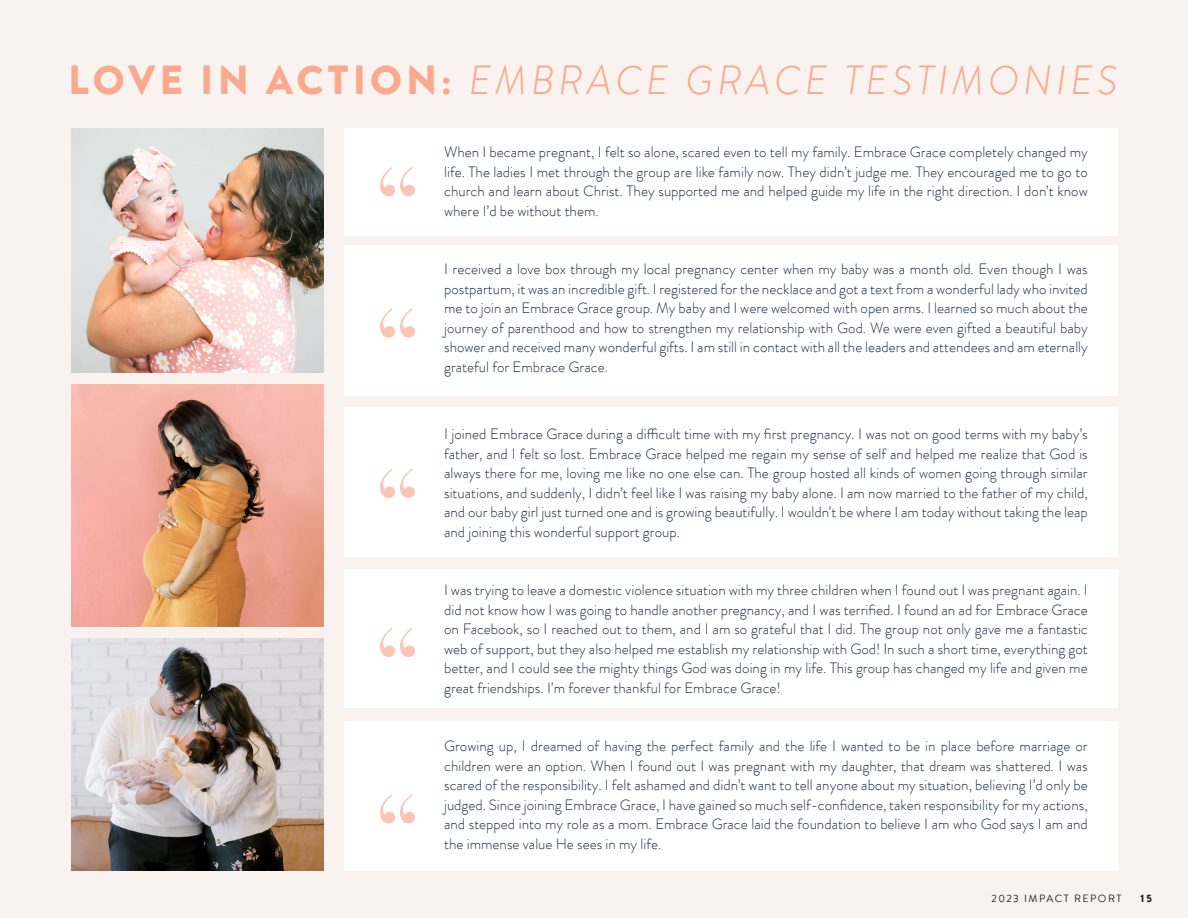
<style>
.page{position:relative;width:1188px;height:918px;background:#faf2ee}
.page>*{position:absolute;margin:0;border:0;box-sizing:border-box;transform-origin:0 0}
.t1{font:107.25px/141.3px "Didot";color:#f7a38a}
.t2{font:italic 300 40.5px "Brandon Grotesque";letter-spacing:.1em;color:#f8a98e}
.Paragraph_Style_3{font:300 15px/19.5px "Brandon Grotesque";color:#213146;text-align:justify}
.t3{font:10.5px "Brandon Grotesque";letter-spacing:.14em;color:#231f20}
.t4{font:900 10.5px "Brandon Grotesque";color:#231f20}
.s1{font-weight:900;font-style:normal}
</style>
<div class="page">
<img style="left:72px;top:384px;width:252px;height:242px">
<img style="left:72px;top:128px;width:252px;height:245px">
<img style="left:72px;top:639px;width:252px;height:232px">
<div style="left:345px;top:128px;width:773px;height:107px;background:#fff"></div>
<div style="left:345px;top:245px;width:773px;height:151px;background:#fff"></div>
<div style="left:345px;top:407px;width:773px;height:149px;background:#fff"></div>
<div style="left:345px;top:569px;width:773px;height:139px;background:#fff"></div>
<div style="left:345px;top:721px;width:773px;height:150px;background:#fff"></div>
<p class="t2" style="left:68px;top:52px;width:1051px"><span class="s1">LOVE IN ACTION:</span> EMBRACE GRACE TESTIMONIES</p>
<h1 class="t1" style="left:374px;top:140px;width:49px">“ “</h1>
<h1 class="t1" style="left:374px;top:442px;width:49px">“</h1>
<h1 class="t1" style="left:374px;top:588px;width:49px;line-height:166.4px">“ “</h1>
<p class="Paragraph_Style_3" style="left:444px;top:143px;width:645px">When I became pregnant, I felt so alone, scared even to tell my family. Embrace Grace completely changed my life. The ladies I met through the group are like family now. They didn’t judge me. They encouraged me to go to church and learn about Christ. They supported me and helped guide my life in the right direction. I don’t know where I’d be without them.</p>
<p class="Paragraph_Style_3" style="left:444px;top:260px;width:645px">I received a love box through my local pregnancy center when my baby was a month old. Even though I was postpartum, it was an incredible gift. I registered for the necklace and got a text from a wonderful lady who invited me to join an Embrace Grace group. My baby and I were welcomed with open arms. I learned so much about the journey of parenthood and how to strengthen my relationship with God. We were even gifted a beautiful baby shower and received many wonderful gifts. I am still in contact with all the leaders and attendees and am eternally grateful for Embrace Grace.</p>
<p class="Paragraph_Style_3" style="left:444px;top:425px;width:645px">I joined Embrace Grace during a difficult time with my first pregnancy. I was not on good terms with my baby’s father, and I felt so lost. Embrace Grace helped me regain my sense of self and helped me realize that God is always there for me, loving me like no one else can. The group hosted all kinds of women going through similar situations, and suddenly, I didn’t feel like I was raising my baby alone. I am now married to the father of my child, and our baby girl just turned one and is growing beautifully. I wouldn’t be where I am today without taking the leap and joining this wonderful support group.</p>
<p class="Paragraph_Style_3" style="left:444px;top:581px;width:645px">I was trying to leave a domestic violence situation with my three children when I found out I was pregnant again. I did not know how I was going to handle another pregnancy, and I was terrified. I found an ad for Embrace Grace on Facebook, so I reached out to them, and I am so grateful that I did. The group not only gave me a fantastic web of support, but they also helped me establish my relationship with God! In such a short time, everything got better, and I could see the mighty things God was doing in my life. This group has changed my life and given me great friendships. I’m forever thankful for Embrace Grace!</p>
<p class="Paragraph_Style_3" style="left:444px;top:737px;width:645px">Growing up, I dreamed of having the perfect family and the life I wanted to be in place before marriage or children were an option. When I found out I was pregnant with my daughter, that dream was shattered. I was scared of the responsibility. I felt ashamed and didn’t want to tell anyone about my situation, believing I’d only be judged. Since joining Embrace Grace, I have gained so much self-confidence, taken responsibility for my actions, and stepped into my role as a mom. Embrace Grace laid the foundation to believe I am who God says I am and the immense value He sees in my life.</p>
<p class="t3" style="left:991px;top:892px;width:132px">2023 IMPACT REPORT</p>
<p class="t4" style="left:1140px;top:891px;width:13px">15</p>
</div>
